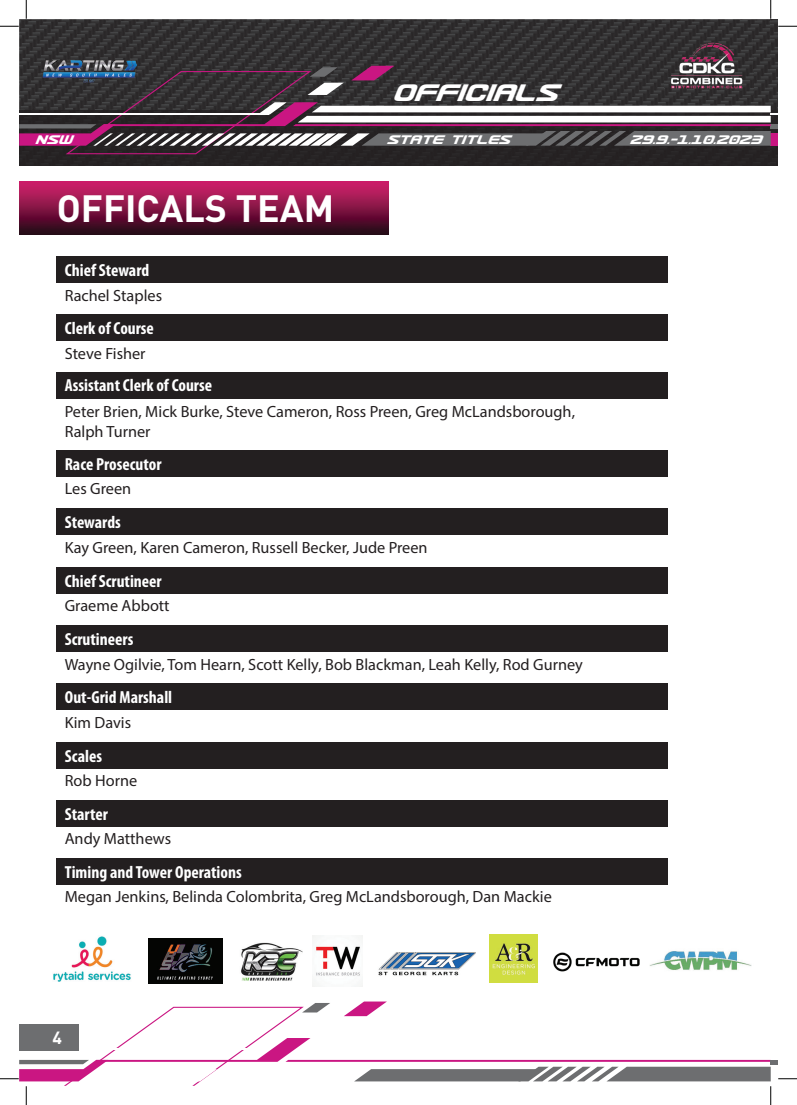
<style>
.page{position:relative;width:797px;height:1105px;background:#fff}
.page>*{position:absolute;margin:0;border:0;box-sizing:border-box;transform-origin:0 0}
.t1{font:700 37.5px "DIN Pro";color:#fff}
.t2{font:italic 28.75px "Usuzi";color:#fff}
.t3{font:700 condensed 17.5px "Myriad Pro";color:#fff}
.t4{font:700 17.5px "DIN Pro";color:#fff}
.t5{font:16.25px/20px "Myriad Pro";color:#231f20}
.t6{font:italic 15px "Usuzi";color:#fff}
</style>
<div class="page">
<img style="left:19px;top:19px;width:751px;height:47px">
<img style="left:770px;top:19px;width:7px;height:47px">
<div style="left:19px;top:154px;width:758px;height:12px;background:#262324"></div>
<svg style="left:19px;top:66px;width:758px;height:88px;background:#594d55"></svg>
<img style="left:42px;top:61px;width:94px;height:23px">
<img style="left:19px;top:181px;width:369px;height:54px">
<div style="left:57px;top:256px;width:611px;height:27px;background:#231f20"></div>
<div style="left:57px;top:314px;width:611px;height:27px;background:#231f20"></div>
<div style="left:57px;top:372px;width:611px;height:27px;background:#231f20"></div>
<div style="left:57px;top:508px;width:611px;height:27px;background:#231f20"></div>
<div style="left:57px;top:625px;width:611px;height:27px;background:#231f20"></div>
<div style="left:57px;top:683px;width:611px;height:27px;background:#231f20"></div>
<div style="left:57px;top:742px;width:611px;height:26px;background:#231f20"></div>
<div style="left:57px;top:800px;width:611px;height:27px;background:#231f20"></div>
<div style="left:57px;top:858px;width:611px;height:27px;background:#231f20"></div>
<div style="left:57px;top:567px;width:611px;height:27px;background:#231f20"></div>
<div style="left:57px;top:450px;width:611px;height:27px;background:#231f20"></div>
<img style="left:53px;top:936px;width:78px;height:45px">
<img style="left:148px;top:939px;width:75px;height:45px">
<img style="left:241px;top:942px;width:61px;height:39px">
<img style="left:312px;top:935px;width:51px;height:51px">
<img style="left:489px;top:934px;width:48px;height:49px">
<img style="left:378px;top:952px;width:97px;height:24px">
<img style="left:553px;top:952px;width:87px;height:20px">
<img style="left:649px;top:951px;width:103px;height:19px">
<img style="left:664px;top:38px;width:89px;height:58px">
<svg style="left:0;top:25px;width:19px;height:2px"></svg>
<svg style="left:778px;top:25px;width:19px;height:2px"></svg>
<svg style="left:25px;top:0;width:2px;height:19px"></svg>
<svg style="left:770px;top:0;width:1px;height:19px"></svg>
<svg style="left:0;top:1001px;width:797px;height:104px"></svg>
<h2 class="t2" style="left:393px;top:77px;width:166px">OFFICIALS</h2>
<p class="t6" style="left:36px;top:132px;width:38px">NSW</p>
<p class="t6" style="left:387px;top:132px;width:125px">STATE TITLES</p>
<p class="t6" style="left:630px;top:132px;width:133px">29.9.-1.10.2023</p>
<h1 class="t1" style="left:57px;top:183px;width:279px">OFFICALS TEAM</h1>
<p class="t3" style="left:65px;top:259px;width:86px">Chief Steward</p>
<p class="t5" style="left:65px;top:285px;width:99px">Rachel Staples</p>
<p class="t3" style="left:65px;top:317px;width:91px">Clerk of Course</p>
<p class="t5" style="left:65px;top:343px;width:82px">Steve Fisher</p>
<p class="t3" style="left:65px;top:374px;width:149px">Assistant Clerk of Course</p>
<p class="t5" style="left:65px;top:401px;width:512px">Peter Brien, Mick Burke, Steve Cameron, Ross Preen, Greg McLandsborough,<br>Ralph Turner</p>
<p class="t3" style="left:65px;top:453px;width:98px">Race Prosecutor</p>
<p class="t5" style="left:65px;top:479px;width:68px">Les Green</p>
<p class="t3" style="left:65px;top:511px;width:58px">Stewards</p>
<p class="t5" style="left:65px;top:537px;width:364px">Kay Green, Karen Cameron, Russell Becker, Jude Preen</p>
<p class="t3" style="left:65px;top:570px;width:98px">Chief Scrutineer</p>
<p class="t5" style="left:65px;top:595px;width:106px">Graeme Abbott</p>
<p class="t3" style="left:65px;top:628px;width:70px">Scrutineers</p>
<p class="t5" style="left:65px;top:654px;width:519px">Wayne Ogilvie, Tom Hearn, Scott Kelly, Bob Blackman, Leah Kelly, Rod Gurney</p>
<p class="t3" style="left:65px;top:687px;width:109px">Out-Grid Marshall</p>
<p class="t5" style="left:65px;top:712px;width:68px">Kim Davis</p>
<p class="t3" style="left:65px;top:745px;width:39px">Scales</p>
<p class="t5" style="left:65px;top:770px;width:74px">Rob Horne</p>
<p class="t3" style="left:65px;top:803px;width:45px">Starter</p>
<p class="t5" style="left:65px;top:828px;width:108px">Andy Matthews</p>
<p class="t3" style="left:65px;top:861px;width:178px">Timing and Tower Operations</p>
<p class="t5" style="left:65px;top:886px;width:488px">Megan Jenkins, Belinda Colombrita, Greg McLandsborough, Dan Mackie</p>
<p class="t4" style="left:52px;top:1026px;width:11px">4</p>
</div>
